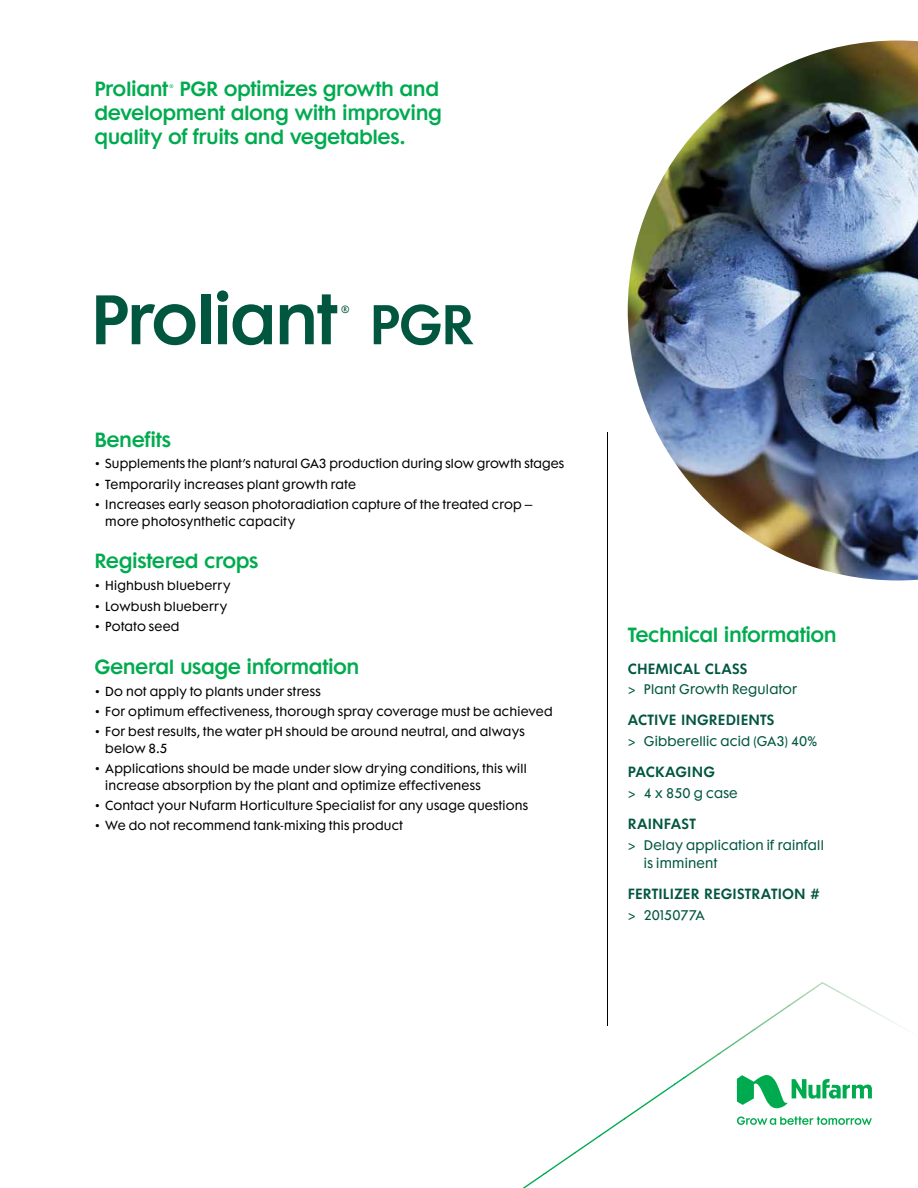
<style>
.page{position:relative;width:918px;height:1188px;background:#fff}
.page>*{position:absolute;margin:0;border:0;box-sizing:border-box;transform-origin:0 0}
.t1{font:600 63.75px "Futura Maxi Std";letter-spacing:-.035em;color:#00563f}
.t2{font:600 51px "Futura Maxi Std";color:#00563f}
.t3{font:600 18.75px/24px "Futura Maxi Std";letter-spacing:-.025em;color:#00ab4f}
.t4{font:600 13.5px "Futura Maxi Std";letter-spacing:.015em;color:#00563f}
.t5{font:12.75px/18px "Futura Maxi Std";letter-spacing:.015em;color:#00563f}
.t6{font:12px/16.5px "Futura Maxi Std";letter-spacing:.02em;color:#000}
.t7{font:9.6px "Futura Maxi Std";color:#00563f}
.t8{font:4.65px "Futura Maxi Std";color:#00ab4f}
</style>
<div class="page">
<hr style="left:607px;top:432px;width:1px;height:594px;background:#000">
<img style="left:628px;top:40px;width:290px;height:540px">
<img style="left:789px;top:982px;width:74px;height:23px">
<img style="left:754px;top:1005px;width:37px;height:24px">
<img style="left:861px;top:1005px;width:42px;height:23px">
<img style="left:719px;top:1029px;width:37px;height:24px">
<img style="left:684px;top:1053px;width:37px;height:25px">
<img style="left:624px;top:1084px;width:50px;height:36px">
<svg style="left:674px;top:1077px;width:12px;height:9px"></svg>
<img style="left:600px;top:1118px;width:25px;height:19px">
<img style="left:575px;top:1134px;width:25px;height:20px">
<img style="left:544px;top:1152px;width:31px;height:21px">
<img style="left:523px;top:1173px;width:24px;height:15px">
<svg style="left:737px;top:1075px;width:135px;height:50px"></svg>
<h3 class="t3" style="left:95px;top:77px;width:349px;text-indent:85px">PGR optimizes growth and development along with improving quality of fruits and vegetables.</h3>
<h3 class="t3" style="left:94px;top:77px;width:75px">Proliant</h3>
<p class="t8" style="left:170px;top:83px;width:6px">®</p>
<h1 class="t1" style="left:91px;top:278px;width:248px">Proliant</h1>
<p class="t7" style="left:341px;top:303px;width:10px">®</p>
<h2 class="t2" style="left:369px;top:291px;width:106px">PGR</h2>
<h3 class="t3" style="left:94px;top:427px;width:78px">Benefits</h3>
<p class="t6" style="left:94px;top:456px;width:471px">• Supplements the plant’s natural GA3 production during slow growth stages</p>
<p class="t6" style="left:94px;top:476px;width:263px">• Temporarily increases plant growth rate</p>
<p class="t6" style="left:105px;top:496px;width:429px;text-indent:-11px">• Increases early season photoradiation capture of the treated crop – more photosynthetic capacity</p>
<h3 class="t3" style="left:94px;top:549px;width:166px">Registered crops</h3>
<p class="t6" style="left:94px;top:577px;width:138px">• Highbush blueberry</p>
<p class="t6" style="left:94px;top:598px;width:134px">• Lowbush blueberry</p>
<p class="t6" style="left:94px;top:618px;width:86px">• Potato seed</p>
<h3 class="t3" style="left:94px;top:655px;width:267px">General usage information</h3>
<p class="t6" style="left:94px;top:683px;width:228px">• Do not apply to plants under stress</p>
<p class="t6" style="left:94px;top:703px;width:460px">• For optimum effectiveness, thorough spray coverage must be achieved</p>
<p class="t6" style="left:105px;top:723px;width:421px;text-indent:-11px">• For best results, the water pH should be around neutral, and always below 8.5</p>
<p class="t6" style="left:105px;top:760px;width:423px;text-indent:-11px">• Applications should be made under slow drying conditions, this will increase absorption by the plant and optimize effectiveness</p>
<p class="t6" style="left:94px;top:797px;width:435px">• Contact your Nufarm Horticulture Specialist for any usage questions</p>
<p class="t6" style="left:94px;top:817px;width:310px">• We do not recommend tank-mixing this product</p>
<h3 class="t3" style="left:628px;top:623px;width:211px">Technical information</h3>
<p class="t4" style="left:628px;top:659px;width:121px">CHEMICAL CLASS</p>
<p class="t5" style="left:628px;top:680px;width:171px">&gt; Plant Growth Regulator</p>
<p class="t4" style="left:628px;top:711px;width:148px">ACTIVE INGREDIENTS</p>
<p class="t5" style="left:628px;top:732px;width:191px">&gt; Gibberellic acid (GA3) 40%</p>
<p class="t4" style="left:628px;top:763px;width:89px">PACKAGING</p>
<p class="t5" style="left:628px;top:784px;width:112px">&gt; 4 x 850 g case</p>
<p class="t4" style="left:628px;top:815px;width:70px">RAINFAST</p>
<p class="t5" style="left:644px;top:836px;width:181px;text-indent:-16px">&gt; Delay application if rainfall is imminent</p>
<p class="t4" style="left:628px;top:885px;width:193px">FERTILIZER REGISTRATION #</p>
<p class="t5" style="left:628px;top:906px;width:79px">&gt; 2015077A</p>
</div>
